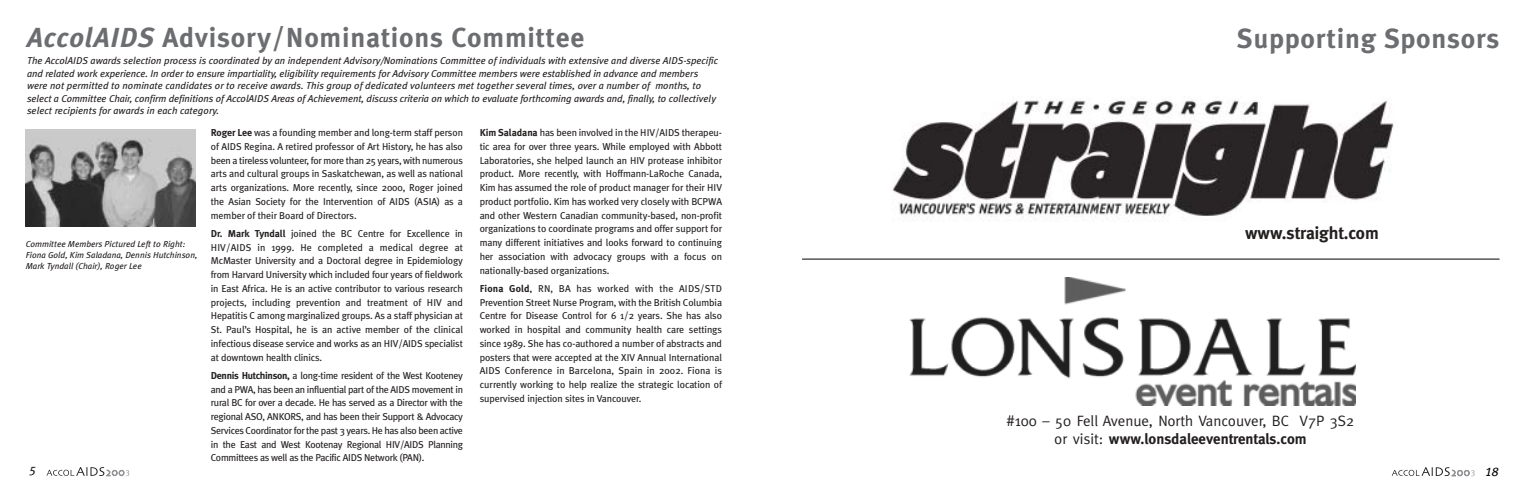
<style>
.page{position:relative;width:1530px;height:495px;background:#fff}
.page>*{position:absolute;margin:0;border:0;box-sizing:border-box;transform-origin:0 0}
.t1{font:700 27.5px "Meta Plus";letter-spacing:.025em;color:#6c6d70}
.t2{font:700 17.5px "Meta";color:#231f1f}
.t3{font:15px/17.5px "Meta";color:#231f1f;text-align:center}
.t4{font:italic 12.5px "Meta Plus Book Caps";color:#000}
.t5{font:italic 12.5px "Meta Plus Book Caps";color:#231f1f}
.t6{font:10px/13.8px "Meta Plus";letter-spacing:-.01em;color:#231f1f;text-align:justify}
.t7{font:italic 10px/12.5px "Meta Plus";color:#231f1f}
.t8{font:italic 8.75px/11.2px "Meta Plus";color:#231f1f}
.s1{font-style:italic}
.s2{font-weight:700}
.s3{font-weight:700;font-size:8.75px}
</style>
<div class="page">
<svg style="left:46px;top:467px;width:83px;height:9px"></svg>
<svg style="left:1392px;top:467px;width:83px;height:9px"></svg>
<img style="left:909px;top:277px;width:446px;height:128px">
<img style="left:26px;top:129px;width:170px;height:98px">
<img style="left:892px;top:100px;width:502px;height:120px">
<hr style="left:802px;top:259px;width:698px;height:1px;background:#000">
<h1 class="t1" style="left:27px;top:28px;width:559px"><span class="s1">AccolAIDS</span> Advisory/Nominations Committee</h1>
<h1 class="t1" style="left:1237px;top:29px;width:264px">Supporting Sponsors</h1>
<p class="t7" style="left:27px;top:56px;width:693px">The AccolAIDS awards selection process is coordinated by an independent Advisory/Nominations Committee of individuals with extensive and diverse AIDS-specific and related work experience. In order to ensure impartiality, eligibility requirements for Advisory Committee members were established in advance and members were not permitted to nominate candidates or to receive awards. This group of dedicated volunteers met together several times, over a number of months, to select a Committee Chair, confirm definitions of AccolAIDS Areas of Achievement, discuss criteria on which to evaluate forthcoming awards and, finally, to collectively select recipients for awards in each category.</p>
<p class="t6" style="left:211px;top:127px;width:254px"><span class="s2">Roger Lee</span> was a founding member and long-term staff person of AIDS Regina. A retired professor of Art History, he has also been a tireless volunteer, for more than 25 years, with numerous arts and cultural groups in Saskatchewan, as well as national arts organizations. More recently, since 2000, Roger joined the Asian Society for the Intervention of AIDS (ASIA) as a member of their Board of Directors.</p>
<p class="t6" style="left:211px;top:228px;width:254px"><span class="s2">Dr. Mark Tyndall</span> joined the BC Centre for Excellence in HIV/AIDS in 1999. He completed a medical degree at McMaster University and a Doctoral degree in Epidemiology from Harvard University which included four years of fieldwork in East Africa. He is an active contributor to various research projects, including prevention and treatment of HIV and Hepatitis C among marginalized groups. As a staff physician at St. Paul’s Hospital, he is an active member of the clinical infectious disease service and works as an HIV/AIDS specialist at downtown health clinics.</p>
<p class="t6" style="left:211px;top:370px;width:254px"><span class="s2">Dennis Hutchinson,</span> a long-time resident of the West Kooteney and a PWA, has been an influential part of the AIDS movement in rural BC for over a decade. He has served as a Director with the regional ASO, ANKORS, and has been their Support &amp; Advocacy Services Coordinator for the past 3 years. He has also been active in the East and West Kootenay Regional HIV/AIDS Planning Committees as well as the Pacific AIDS Network (PAN).</p>
<p class="t6" style="left:480px;top:127px;width:244px"><span class="s2">Kim Saladana</span> has been involved in the HIV/AIDS therapeu&shy;tic area for over three years. While employed with Abbott Laboratories, she helped launch an HIV protease inhibitor product. More recently, with Hoffmann-LaRoche Canada, Kim has assumed the role of product manager for their HIV product portfolio. Kim has worked very closely with BCPWA and other Western Canadian community-based, non-profit organizations to coordinate programs and offer support for many different initiatives and looks forward to continuing her association with advocacy groups with a focus on nationally-based organizations.</p>
<p class="t6" style="left:480px;top:283px;width:244px"><span class="s2">Fiona Gold</span><span class="s3">,</span> RN, BA has worked with the AIDS/STD Prevention Street Nurse Program, with the British Columbia Centre for Disease Control for 6 1/2 years. She has also worked in hospital and community health care settings since 1989. She has co-authored a number of abstracts and posters that were accepted at the XIV Annual International AIDS Conference in Barcelona, Spain in 2002. Fiona is currently working to help realize the strategic location of supervised injection sites in Vancouver.</p>
<h2 class="t2" style="left:1245px;top:227px;width:135px">www.straight.com</h2>
<p class="t8" style="left:26px;top:239px;width:173px">Committee Members Pictured Left to Right:<br>Fiona Gold, Kim Saladana, Dennis Hutchinson,<br>Mark Tyndall (Chair), Roger Lee</p>
<h3 class="t3" style="left:1007px;top:414px;width:349px">#100 – 50 Fell Avenue, North Vancouver, BC V7P 3S2 or visit: <span class="s2">www.lonsdaleeventrentals.com</span></h3>
<p class="t5" style="left:29px;top:463px;width:8px">5</p>
<p class="t4" style="left:1485px;top:464px;width:15px">18</p>
</div>
